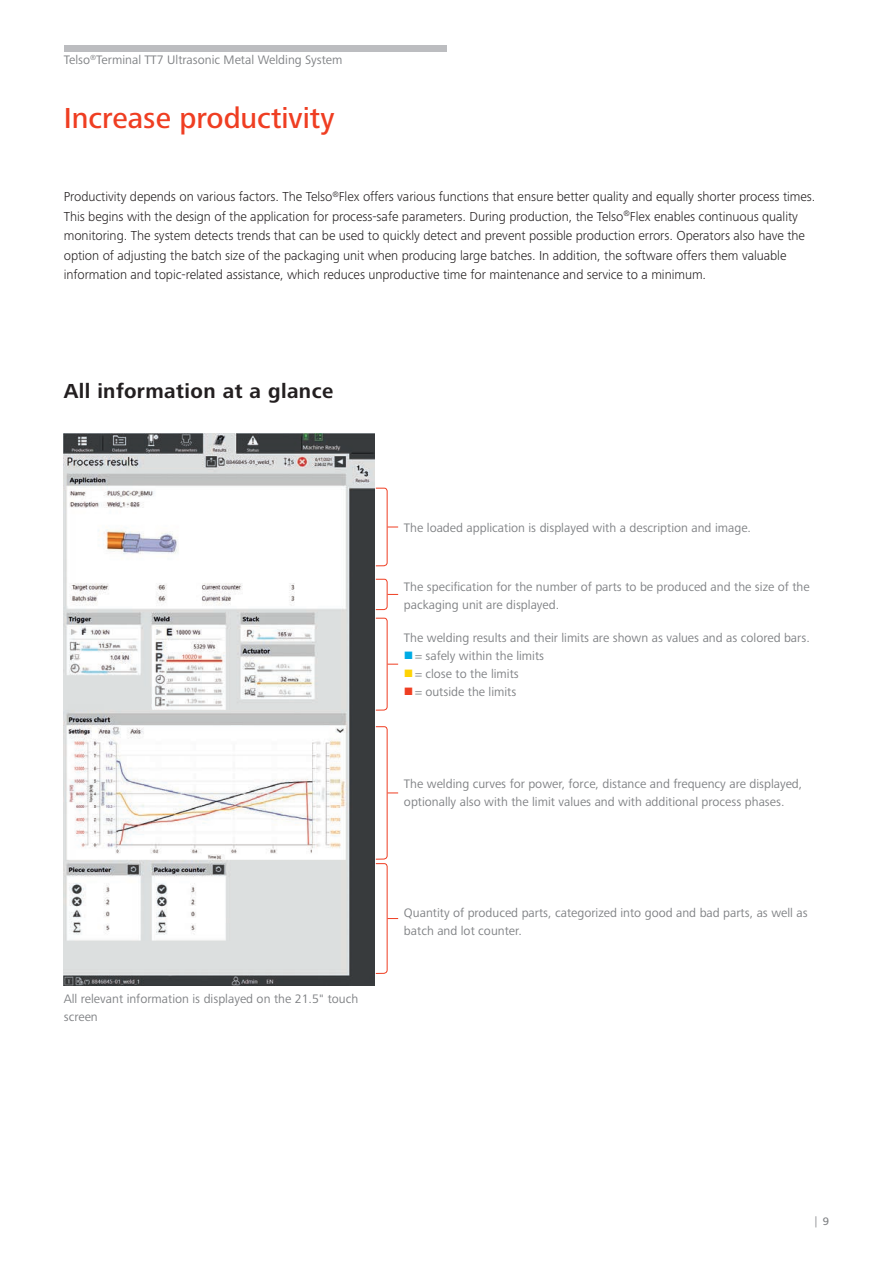
<style>
.page{position:relative;width:893px;height:1263px;background:#fff}
.page>*{position:absolute;margin:0;border:0;box-sizing:border-box;transform-origin:0 0}
.t1{font:500 30px "Frutiger Next LTW1 G";color:#ef3e22}
.Titel{font:700 21px "Frutiger Next LTW1 G";letter-spacing:.02em;color:#231f20}
.Lauftext{font:300 13.5px/19.5px "Frutiger Next LTW1 G";letter-spacing:-.005em;color:#231f20}
.Bildlegende{font:12.75px/18px "Frutiger Next LTW1 G";color:#808285}
.t2{font:300 11.25px "Frutiger Next LTW1 G";color:#808285}
.s1{color:#00abe5}
.s2{color:#fed304}
.s3{color:#ef3e22}
.s4{font-weight:500}
</style>
<div class="page">
<img style="left:64px;top:433px;width:310px;height:552px">
<svg style="left:375px;top:726px;width:23px;height:248px"></svg>
<svg style="left:375px;top:487px;width:23px;height:80px"></svg>
<svg style="left:375px;top:578px;width:23px;height:32px"></svg>
<svg style="left:375px;top:617px;width:23px;height:94px"></svg>
<div style="left:64px;top:46px;width:382px;height:6px;background:#bcbdc0"></div>
<p class="Bildlegende" style="left:64px;top:52px;width:280px">Telso<sup>®</sup>Terminal TT7 Ultrasonic Metal Welding System</p>
<p class="t1" style="left:64px;top:101px;width:272px">Increase productivity</p>
<p class="Lauftext" style="left:64px;top:187px;width:753px">Productivity depends on various factors. The Telso<sup>®</sup>Flex offers various functions that ensure better quality and equally shorter process times.<br>This begins with the design of the application for process-safe parameters. During production, the Telso<sup>®</sup>Flex enables continuous quality monitoring. The system detects trends that can be used to quickly detect and prevent possible production errors. Operators also have the option of adjusting the batch size of the packaging unit when producing large batches. In addition, the software offers them valuable information and topic-related assistance, which reduces unproductive time for maintenance and service to a minimum.</p>
<p class="Titel" style="left:64px;top:379px;width:271px">All information at a glance</p>
<p class="Bildlegende" style="left:64px;top:990px;width:296px">All relevant information is displayed on the 21.5" touch screen</p>
<p class="Bildlegende" style="left:404px;top:519px;width:349px">The loaded application is displayed with a description and image.</p>
<p class="Bildlegende" style="left:404px;top:578px;width:407px">The specification for the number of parts to be produced and the size of the packaging unit are displayed.</p>
<p class="Bildlegende" style="left:404px;top:629px;width:407px">The welding results and their limits are shown as values and as colored bars.</p>
<p class="Bildlegende" style="left:404px;top:647px;width:142px"><span class="s1">■</span>= safely within the limits</p>
<p class="Bildlegende" style="left:404px;top:665px;width:116px"><span class="s2">■</span>= close to the limits</p>
<p class="Bildlegende" style="left:404px;top:683px;width:114px"><span class="s3">■</span>= outside the limits</p>
<p class="Bildlegende" style="left:404px;top:776px;width:400px">The welding curves for power, force, distance and frequency are displayed, optionally also with the limit values and with additional process phases.</p>
<p class="Bildlegende" style="left:404px;top:904px;width:405px">Quantity of produced parts, categorized into good and bad parts, as well as batch and lot counter.</p>
<p class="t2" style="left:815px;top:1215px;width:16px">| <span class="s4">9</span></p>
</div>
